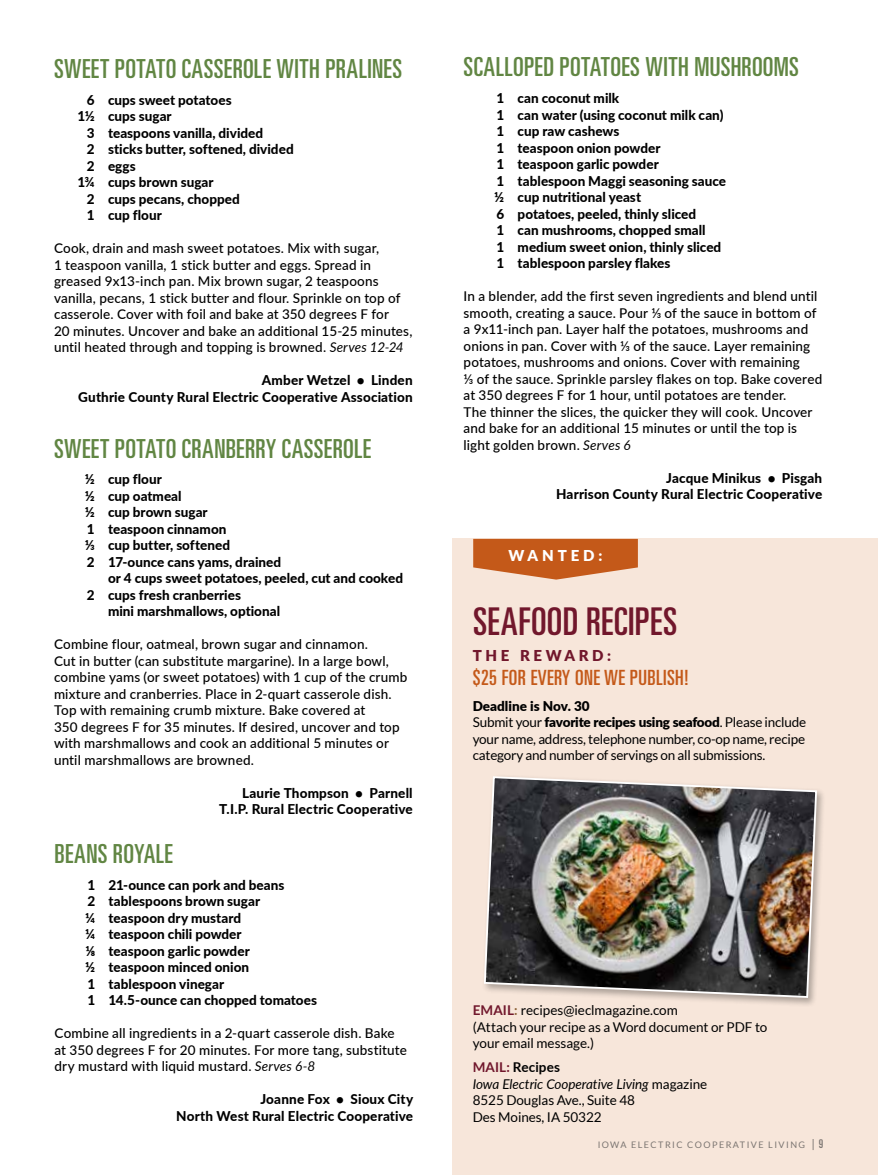
<style>
.page{position:relative;width:878px;height:1175px;background:#fff}
.page>*{position:absolute;margin:0;border:0;box-sizing:border-box;transform-origin:0 0}
.t1{font:ultra-condensed 38.25px "Univers";letter-spacing:.01em;color:#71172c}
.t2{font:ultra-condensed 26.25px "Univers";letter-spacing:.015em;color:#618643}
.t3{font:ultra-condensed 21px "Univers";letter-spacing:.02em;color:#c45919}
.t4{font:900 15px "Lato";letter-spacing:.24em;color:#71172c}
.t5{font:900 15px "Lato";letter-spacing:.26em;color:#fff}
.t6{font:500 13.5px/16.5px "Lato";letter-spacing:.01em;color:#000}
.t7{font:800 13.5px/16.5px "Lato";letter-spacing:.005em;color:#000;text-align:right}
.t8{font:13.5px/16.5px "Lato";letter-spacing:-.01em;color:#000}
.t9{font:9px "Lato";letter-spacing:.16em;color:#808285}
.s1{font-weight:400;font-style:italic}
.s2{font-weight:900}
.s3{font-weight:700;color:#71172c}
.s4{font-weight:700;color:#8c6338}
.s5{font-weight:700}
.s6{font-style:italic}
.s7{font-size:12px}
.s8{font-family:"Univers";font-stretch:ultra-condensed;font-size:12px}
</style>
<div class="page">
<div style="left:452px;top:539px;width:426px;height:635px;background:#f7e6da"></div>
<svg style="left:473px;top:539px;width:165px;height:40px;background:#cb6c33"></svg>
<div style="left:481px;top:774px;width:345px;height:233px;background:#000;opacity:.3"></div>
<img style="left:483px;top:775px;width:335px;height:223px">
<h2 class="t2" style="left:54px;top:54px;width:350px">SWEET POTATO CASSEROLE WITH PRALINES</h2>
<p class="t7" style="left:77px;top:91px;width:156px;text-align:left;text-indent:10px">6 cups sweet potatoes<br>1½ cups sugar</p>
<p class="t7" style="left:87px;top:124px;width:178px">3 teaspoons vanilla, divided</p>
<p class="t7" style="left:87px;top:140px;width:208px">2 sticks butter, softened, divided</p>
<p class="t7" style="left:87px;top:157px;width:50px">2 eggs</p>
<p class="t7" style="left:77px;top:173px;width:138px">1¾ cups brown sugar</p>
<p class="t7" style="left:87px;top:190px;width:154px">2 cups pecans, chopped</p>
<p class="t7" style="left:87px;top:206px;width:76px">1 cup flour</p>
<p class="t6" style="left:54px;top:239px;width:360px">Cook, drain and mash sweet potatoes. Mix with sugar,<br>1 teaspoon vanilla, 1 stick butter and eggs. Spread in greased 9x13-inch pan. Mix brown sugar, 2 teaspoons vanilla, pecans, 1 stick butter and flour. Sprinkle on top of casserole. Cover with foil and bake at 350 degrees F for<br>20 minutes. Uncover and bake an additional 15-25 minutes, until heated through and topping is browned. <span class="s1">Serves 12-24</span></p>
<p class="t7" style="left:78px;top:371px;width:336px">Amber Wetzel • Linden<br>Guthrie County Rural Electric Cooperative Association</p>
<h2 class="t2" style="left:54px;top:433px;width:318px">SWEET POTATO CRANBERRY CASSEROLE</h2>
<p class="t7" style="left:85px;top:470px;width:79px">½ cup flour</p>
<p class="t7" style="left:85px;top:487px;width:98px">½ cup oatmeal</p>
<p class="t7" style="left:85px;top:503px;width:124px">½ cup brown sugar</p>
<p class="t7" style="left:87px;top:520px;width:141px">1 teaspoon cinnamon</p>
<p class="t7" style="left:85px;top:536px;width:147px">⅓ cup butter, softened</p>
<p class="t7" style="left:87px;top:553px;width:196px">2 17-ounce cans yams, drained</p>
<p class="t7" style="left:108px;top:569px;width:296px">or 4 cups sweet potatoes, peeled, cut and cooked</p>
<p class="t7" style="left:87px;top:586px;width:156px">2 cups fresh cranberries</p>
<p class="t7" style="left:108px;top:602px;width:173px">mini marshmallows, optional</p>
<p class="t6" style="left:54px;top:635px;width:355px">Combine flour, oatmeal, brown sugar and cinnamon.<br>Cut in butter (can substitute margarine). In a large bowl, combine yams (or sweet potatoes) with 1 cup of the crumb mixture and cranberries. Place in 2-quart casserole dish.<br>Top with remaining crumb mixture. Bake covered at<br>350 degrees F for 35 minutes. If desired, uncover and top with marshmallows and cook an additional 5 minutes or until marshmallows are browned.</p>
<p class="t7" style="left:219px;top:784px;width:195px">Laurie Thompson • Parnell<br>T.I.P. Rural Electric Cooperative</p>
<h2 class="t2" style="left:55px;top:838px;width:120px">BEANS ROYALE</h2>
<p class="t7" style="left:85px;top:876px;width:233px;text-align:left">1 21-ounce can pork and beans<br>2 tablespoons brown sugar<br>¼ teaspoon dry mustard<br>¼ teaspoon chili powder<br>⅛ teaspoon garlic powder<br>½ teaspoon minced onion<br>1 tablespoon vinegar<br>1 14.5-ounce can chopped tomatoes</p>
<p class="t6" style="left:55px;top:1024px;width:354px">Combine all ingredients in a 2-quart casserole dish. Bake at 350 degrees F for 20 minutes. For more tang, substitute dry mustard with liquid mustard. <span class="s1">Serves 6-8</span></p>
<p class="t7" style="left:176px;top:1090px;width:238px">Joanne Fox • Sioux City<br>North West Rural Electric Cooperative</p>
<h2 class="t2" style="left:463px;top:52px;width:337px">SCALLOPED POTATOES WITH MUSHROOMS</h2>
<p class="t7" style="left:494px;top:89px;width:233px;text-align:left">1 can coconut milk<br>1 can water (using coconut milk can)<br>1 cup raw cashews<br>1 teaspoon onion powder<br>1 teaspoon garlic powder<br>1 tablespoon Maggi seasoning sauce ½ cup nutritional yeast<br>6 potatoes, peeled, thinly sliced<br>1 can mushrooms, chopped small<br>1 medium sweet onion, thinly sliced<br>1 tablespoon parsley flakes</p>
<p class="t6" style="left:463px;top:287px;width:360px">In a blender, add the first seven ingredients and blend until smooth, creating a sauce. Pour ⅓ of the sauce in bottom of a 9x11-inch pan. Layer half the potatoes, mushrooms and onions in pan. Cover with ⅓ of the sauce. Layer remaining potatoes, mushrooms and onions. Cover with remaining<br>⅓ of the sauce. Sprinkle parsley flakes on top. Bake covered at 350 degrees F for 1 hour, until potatoes are tender.<br>The thinner the slices, the quicker they will cook. Uncover and bake for an additional 15 minutes or until the top is light golden brown. <span class="s1">Serves 6</span></p>
<p class="t7" style="left:556px;top:469px;width:268px">Jacque Minikus • Pisgah<br>Harrison County Rural Electric Cooperative</p>
<p class="t5" style="left:508px;top:544px;width:96px">WANTED:</p>
<h1 class="t1" style="left:473px;top:599px;width:206px">SEAFOOD RECIPES</h1>
<p class="t4" style="left:472px;top:644px;width:140px">THE REWARD:</p>
<h3 class="t3" style="left:472px;top:665px;width:217px">$25 FOR EVERY ONE WE PUBLISH!</h3>
<p class="t8" style="left:472px;top:697px;width:335px"><span class="s2">Deadline is Nov. 30<br></span>Submit your <span class="s2">favorite recipes using seafood</span>. Please include your name, address, telephone number, co-op name, recipe category and number of servings on all submissions.</p>
<p class="t8" style="left:472px;top:1001px;width:296px"><span class="s3">EMAIL</span><span class="s4">:</span> recipes@ieclmagazine.com<br>(Attach your recipe as a Word document or PDF to your email message.)</p>
<p class="t8" style="left:472px;top:1058px;width:236px"><span class="s3">MAIL:</span> <span class="s5">Recipes<br></span><span class="s6">Iowa Electric Cooperative Living</span> magazine<br>8525 Douglas Ave., Suite 48<br>Des Moines, IA 50322</p>
<p class="t9" style="left:597px;top:1140px;width:227px">IOWA ELECTRIC COOPERATIVE LIVING <span class="s7">|</span> <span class="s8">9</span></p>
</div>
